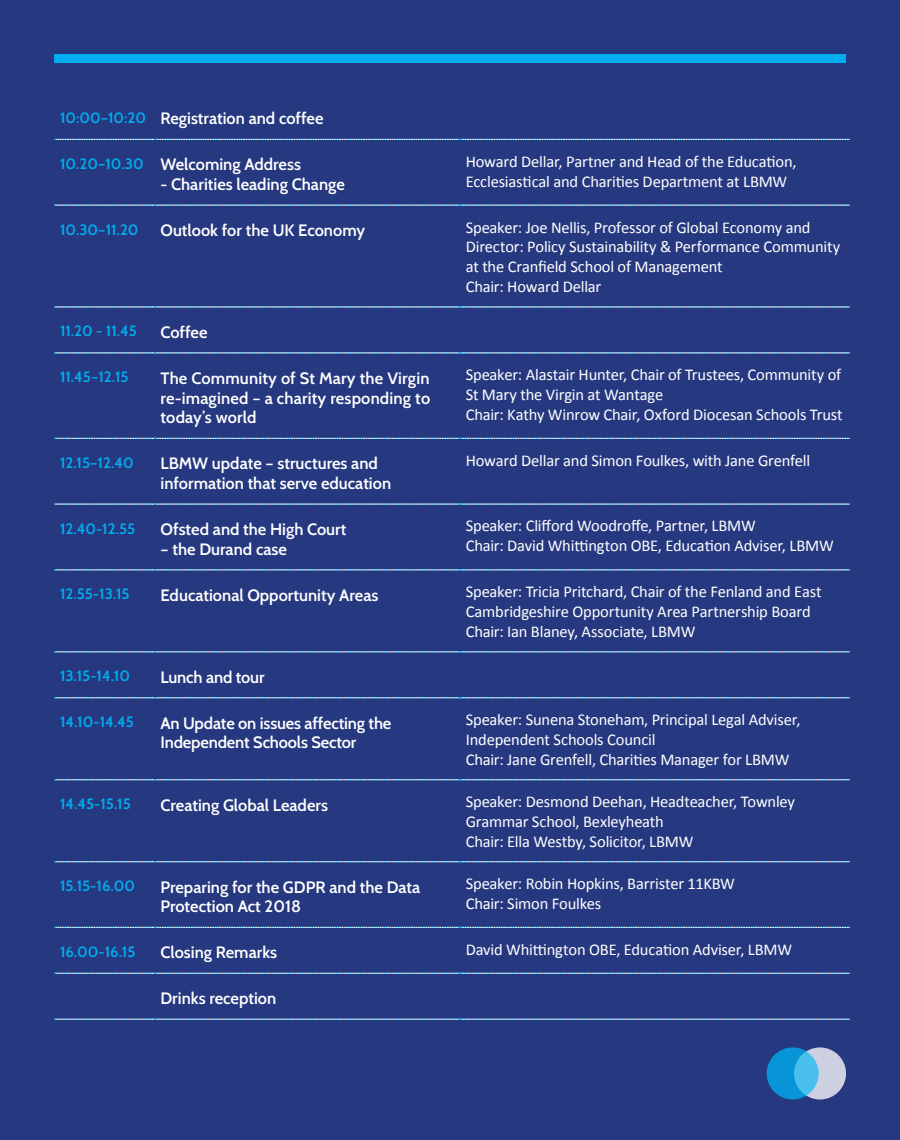
<style>
.page{position:relative;width:900px;height:1140px;background:#26387f}
.page>*{position:absolute;margin:0;border:0;box-sizing:border-box;transform-origin:0 0}
.t1{font:16.5px/19.8px "Calibri";letter-spacing:-.01em;color:#fff}
.t2{font:600 16.5px/19.8px "Cabin";color:#fff}
.t3{font:600 15px "Cabin";color:#00aeef}
</style>
<div class="page">
<svg style="left:55px;top:139px;width:795px;height:1px"></svg>
<svg style="left:55px;top:205px;width:795px;height:1px"></svg>
<svg style="left:55px;top:306px;width:795px;height:2px;background:#7ea7ce"></svg>
<svg style="left:55px;top:352px;width:795px;height:1px"></svg>
<svg style="left:55px;top:438px;width:795px;height:1px"></svg>
<svg style="left:55px;top:504px;width:795px;height:1px"></svg>
<svg style="left:55px;top:569px;width:795px;height:1px"></svg>
<svg style="left:55px;top:651px;width:795px;height:1px"></svg>
<svg style="left:55px;top:697px;width:795px;height:1px"></svg>
<svg style="left:55px;top:779px;width:795px;height:1px"></svg>
<svg style="left:55px;top:861px;width:795px;height:1px"></svg>
<svg style="left:55px;top:927px;width:795px;height:1px"></svg>
<svg style="left:55px;top:973px;width:795px;height:1px"></svg>
<svg style="left:55px;top:1019px;width:795px;height:1px"></svg>
<div style="left:54px;top:54px;width:792px;height:9px;background:#00aeef"></div>
<div style="left:794px;top:1048px;width:52px;height:51px;background:#ccd0e1;border-radius:50%"></div>
<svg style="left:767px;top:1048px;width:52px;height:51px;background:#20a4e0"></svg>
<p class="t3" style="left:60px;top:109px;width:88px">10:00–10:20</p>
<p class="t2" style="left:160px;top:109px;width:165px">Registration and coffee</p>
<p class="t3" style="left:60px;top:155px;width:85px">10.20–10.30</p>
<p class="t2" style="left:160px;top:155px;width:142px">Welcoming Address</p>
<p class="t2" style="left:160px;top:174px;width:186px">- Charities leading Change</p>
<p class="t1" style="left:466px;top:151px;width:332px">Howard Dellar, Partner and Head of the Education,<br>Ecclesiastical and Charities Department at LBMW</p>
<p class="t3" style="left:60px;top:220px;width:80px">10.30–11.20</p>
<p class="t2" style="left:160px;top:220px;width:206px">Outlook for the UK Economy</p>
<p class="t1" style="left:466px;top:216px;width:376px">Speaker: Joe Nellis, Professor of Global Economy and<br>Director: Policy Sustainability &amp; Performance Community at the Cranfield School of Management</p>
<p class="t1" style="left:466px;top:276px;width:137px">Chair: Howard Dellar</p>
<p class="t3" style="left:60px;top:322px;width:78px">11.20 - 11.45</p>
<p class="t2" style="left:160px;top:322px;width:49px">Coffee</p>
<p class="t3" style="left:60px;top:368px;width:70px">11.45–12.15</p>
<p class="t2" style="left:160px;top:368px;width:271px;text-align:justify">The Community of St Mary the Virgin re-imagined – a charity responding to today’s world</p>
<p class="t1" style="left:466px;top:364px;width:377px">Speaker: Alastair Hunter, Chair of Trustees, Community of<br>St Mary the Virgin at Wantage</p>
<p class="t1" style="left:466px;top:404px;width:379px">Chair: Kathy Winrow Chair, Oxford Diocesan Schools Trust</p>
<p class="t3" style="left:60px;top:453px;width:75px">12.15–12.40</p>
<p class="t2" style="left:160px;top:454px;width:232px">LBMW update – structures and information that serve education</p>
<p class="t1" style="left:466px;top:450px;width:346px">Howard Dellar and Simon Foulkes, with Jane Grenfell</p>
<p class="t3" style="left:60px;top:519px;width:77px">12.40-12.55</p>
<p class="t2" style="left:160px;top:519px;width:188px">Ofsted and the High Court</p>
<p class="t2" style="left:160px;top:539px;width:128px">– the Durand case</p>
<p class="t1" style="left:466px;top:515px;width:291px">Speaker: Clifford Woodroffe, Partner, LBMW</p>
<p class="t1" style="left:466px;top:535px;width:369px">Chair: David Whittington OBE, Education Adviser, LBMW</p>
<p class="t3" style="left:60px;top:585px;width:71px">12.55-13.15</p>
<p class="t2" style="left:160px;top:585px;width:219px">Educational Opportunity Areas</p>
<p class="t1" style="left:466px;top:581px;width:357px">Speaker: Tricia Pritchard, Chair of the Fenland and East<br>Cambridgeshire Opportunity Area Partnership Board</p>
<p class="t1" style="left:466px;top:621px;width:231px">Chair: Ian Blaney, Associate, LBMW</p>
<p class="t3" style="left:60px;top:667px;width:72px">13.15-14.10</p>
<p class="t2" style="left:160px;top:667px;width:106px">Lunch and tour</p>
<p class="t3" style="left:60px;top:713px;width:75px">14.10-14.45</p>
<p class="t2" style="left:160px;top:713px;width:232px">An Update on issues affecting the<br>Independent Schools Sector</p>
<p class="t1" style="left:466px;top:709px;width:336px">Speaker: Sunena Stoneham, Principal Legal Adviser,<br>Independent Schools Council</p>
<p class="t1" style="left:466px;top:749px;width:325px">Chair: Jane Grenfell, Charities Manager for LBMW</p>
<p class="t3" style="left:60px;top:795px;width:72px">14.45-15.15</p>
<p class="t2" style="left:160px;top:795px;width:169px">Creating Global Leaders</p>
<p class="t1" style="left:466px;top:791px;width:331px">Speaker: Desmond Deehan, Headteacher, Townley<br>Grammar School, Bexleyheath</p>
<p class="t1" style="left:466px;top:831px;width:229px">Chair: Ella Westby, Solicitor, LBMW</p>
<p class="t3" style="left:60px;top:877px;width:77px">15.15-16.00</p>
<p class="t2" style="left:160px;top:877px;width:261px">Preparing for the GDPR and the Data<br>Protection Act 2018</p>
<p class="t1" style="left:466px;top:873px;width:271px">Speaker: Robin Hopkins, Barrister 11KBW</p>
<p class="t1" style="left:466px;top:893px;width:137px">Chair: Simon Foulkes</p>
<p class="t3" style="left:60px;top:943px;width:77px">16.00-16.15</p>
<p class="t2" style="left:160px;top:943px;width:118px">Closing Remarks</p>
<p class="t1" style="left:466px;top:939px;width:328px">David Whittington OBE, Education Adviser, LBMW</p>
<p class="t2" style="left:160px;top:989px;width:117px">Drinks reception</p>
</div>
